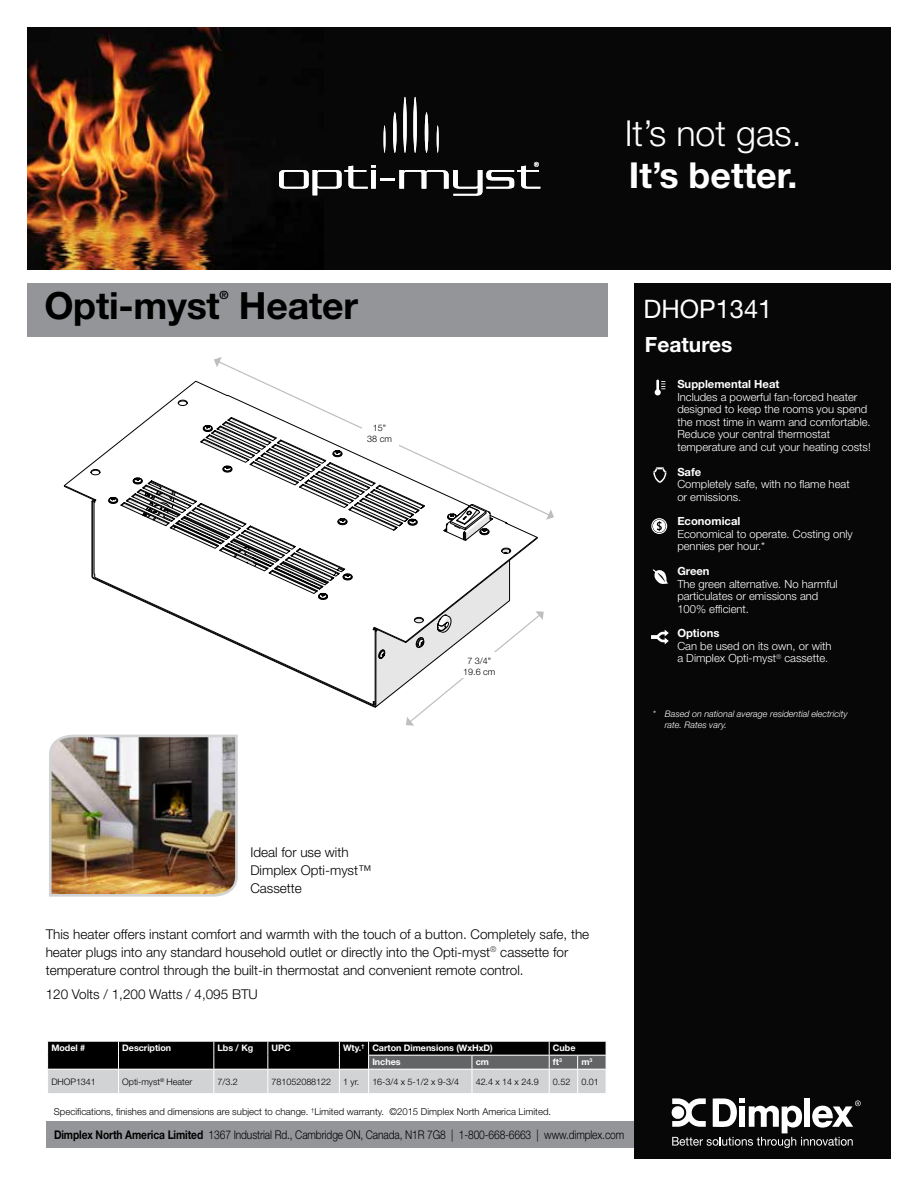
<style>
.page{position:relative;width:918px;height:1188px;background:#fff}
.page>*{position:absolute;margin:0;border:0;box-sizing:border-box;transform-origin:0 0}
.t1{font:700 37.5px "Helvetica Neue LT Std";letter-spacing:-.005em;color:#000}
.t2{font:300 35.85px "Helvetica Neue LT Std";color:#fff}
.t3{font:700 35.85px "Helvetica Neue LT Std";color:#fff}
.t4{font:25.5px "Helvetica Neue LT Std";color:#fff}
.t5{font:700 21px "Helvetica Neue LT Std";color:#fff}
.t6{font:300 13.5px/18px "Helvetica Neue LT Std";color:#000}
.t7{font:300 12px "Helvetica Neue LT Std";letter-spacing:-.01em;color:#000;scale:.85 1}
.t8{font:700 11.4px "Helvetica Neue LT Std";color:#000}
.t9{font:300 11.25px/12.5px "Helvetica Neue LT Std";color:#fff}
.t10{font:700 11.25px "Helvetica Neue LT Std";color:#fff}
.t11{font:300 9.6px "Helvetica Neue LT Std";color:#000}
.t12{font:300 9px/10.5px "Helvetica Neue LT Std";letter-spacing:-.005em;color:#000;text-align:center}
.t13{font:700 9px "Helvetica Neue LT Std";letter-spacing:-.005em;color:#fff}
.t14{font:italic 300 9px/10.5px "Helvetica Neue LT Std";color:#fff}
.s1{font-weight:700}
</style>
<div class="page">
<div style="left:324px;top:27px;width:567px;height:243px;background:#060706"></div>
<img style="left:27px;top:27px;width:297px;height:243px">
<div style="left:46px;top:1121px;width:593px;height:27px;background:#939598"></div>
<div style="left:634px;top:284px;width:257px;height:875px;background:#060706"></div>
<svg style="left:671px;top:1098px;width:190px;height:50px"></svg>
<div style="left:27px;top:284px;width:581px;height:54px;background:#939598"></div>
<svg style="left:279px;top:165px;width:97px;height:30px"></svg>
<hr style="left:380px;top:178px;width:15px;height:3px;background:#fff">
<svg style="left:393px;top:112px;width:4px;height:41px"></svg>
<svg style="left:403px;top:97px;width:4px;height:56px"></svg>
<svg style="left:413px;top:97px;width:4px;height:56px"></svg>
<hr style="left:425px;top:112px;width:3px;height:41px;background:#fff;border-radius:50%">
<hr style="left:384px;top:125px;width:2px;height:28px;background:#fff;border-radius:50%">
<hr style="left:437px;top:125px;width:2px;height:28px;background:#fff;border-radius:50%">
<svg style="left:399px;top:162px;width:141px;height:34px"></svg>
<svg style="left:655px;top:380px;width:11px;height:15px"></svg>
<svg style="left:652px;top:569px;width:16px;height:16px"></svg>
<svg style="left:651px;top:518px;width:16px;height:16px"></svg>
<svg style="left:653px;top:467px;width:13px;height:16px"></svg>
<svg style="left:651px;top:630px;width:18px;height:14px"></svg>
<svg style="left:64px;top:380px;width:153px;height:119px"></svg>
<svg style="left:91px;top:499px;width:42px;height:98px"></svg>
<svg style="left:108px;top:490px;width:10px;height:14px"></svg>
<svg style="left:203px;top:422px;width:10px;height:10px"></svg>
<svg style="left:47px;top:1041px;width:559px;height:52px;background:#757676"></svg>
<svg style="left:217px;top:363px;width:145px;height:81px"></svg>
<svg style="left:214px;top:357px;width:8px;height:10px"></svg>
<svg style="left:133px;top:444px;width:421px;height:282px"></svg>
<div style="left:362px;top:427px;width:37px;height:20px;background:#fff"></div>
<img style="left:49px;top:734px;width:189px;height:163px">
<h1 class="t1" style="left:44px;top:283px;width:177px">Opti-myst</h1>
<p class="t8" style="left:220px;top:288px;width:11px">®</p>
<h1 class="t1" style="left:239px;top:283px;width:121px">Heater</h1>
<p class="t12" style="left:367px;top:423px;width:26px">15"<br>38 cm</p>
<p class="t12" style="left:463px;top:656px;width:34px">7 3/4"<br>19.6 cm</p>
<h2 class="t2" style="left:625px;top:112px;width:179px">It’s not gas.</h2>
<h2 class="t3" style="left:629px;top:153px;width:170px">It’s better.</h2>
<h3 class="t4" style="left:643px;top:294px;width:130px">DHOP1341</h3>
<h3 class="t5" style="left:645px;top:332px;width:89px">Features</h3>
<p class="t10" style="left:677px;top:377px;width:104px">Supplemental Heat</p>
<p class="t9" style="left:677px;top:390px;width:195px">Includes a powerful fan-forced heater designed to keep the rooms you spend the most time in warm and comfortable.<br>Reduce your central thermostat temperature and cut your heating costs!</p>
<p class="t10" style="left:677px;top:465px;width:25px">Safe</p>
<p class="t9" style="left:677px;top:478px;width:174px">Completely safe, with no flame heat or emissions.</p>
<p class="t10" style="left:677px;top:514px;width:65px">Economical</p>
<p class="t9" style="left:677px;top:527px;width:177px">Economical to operate. Costing only pennies per hour.*</p>
<p class="t10" style="left:677px;top:564px;width:34px">Green</p>
<p class="t9" style="left:677px;top:577px;width:162px">The green alternative. No harmful particulates or emissions and<br>100% efficient.</p>
<p class="t10" style="left:677px;top:627px;width:44px">Options</p>
<p class="t9" style="left:677px;top:639px;width:156px">Can be used on its own, or with a Dimplex Opti-myst<sup>®</sup> cassette.</p>
<p class="t14" style="left:665px;top:709px;width:184px;text-indent:-12px">* Based on national average residential electricity rate. Rates vary.</p>
<p class="t6" style="left:250px;top:843px;width:123px">Ideal for use with<br>Dimplex Opti-myst™<br>Cassette</p>
<p class="t6" style="left:46px;top:925px;width:545px">This heater offers instant comfort and warmth with the touch of a button. Completely safe, the heater plugs into any standard household outlet or directly into the Opti-myst<sup>®</sup> cassette for temperature control through the built-in thermostat and convenient remote control.</p>
<p class="t6" style="left:46px;top:985px;width:214px">120 Volts / 1,200 Watts / 4,095 BTU</p>
<p class="t13" style="left:51px;top:1043px;width:35px">Model #</p>
<p class="t13" style="left:122px;top:1043px;width:51px">Description</p>
<p class="t13" style="left:218px;top:1043px;width:37px">Lbs / Kg</p>
<p class="t13" style="left:272px;top:1043px;width:21px">UPC</p>
<p class="t13" style="left:343px;top:1043px;width:151px">Wty.<sup>†</sup> Carton Dimensions (WxHxD)</p>
<p class="t13" style="left:553px;top:1043px;width:24px">Cube</p>
<p class="t13" style="left:372px;top:1057px;width:30px">Inches</p>
<p class="t13" style="left:476px;top:1057px;width:15px">cm</p>
<p class="t13" style="left:553px;top:1057px;width:10px">ft<sup>3</sup></p>
<p class="t13" style="left:581px;top:1057px;width:13px">m<sup>3</sup></p>
<p class="t12" style="left:51px;top:1076px;width:46px">DHOP1341</p>
<p class="t12" style="left:122px;top:1076px;width:71px">Opti-myst<sup>®</sup> Heater</p>
<p class="t12" style="left:218px;top:1076px;width:22px">7/3.2</p>
<p class="t12" style="left:272px;top:1076px;width:61px">781052088122</p>
<p class="t12" style="left:343px;top:1076px;width:18px">1 yr.</p>
<p class="t12" style="left:372px;top:1076px;width:88px">16-3/4 x 5-1/2 x 9-3/4</p>
<p class="t12" style="left:476px;top:1076px;width:65px">42.4 x 14 x 24.9</p>
<p class="t12" style="left:553px;top:1076px;width:47px">0.52 0.01</p>
<p class="t11" style="left:54px;top:1105px;width:499px">Specifications, finishes and dimensions are subject to change. <sup>†</sup>Limited warranty. ©2015 Dimplex North America Limited.</p>
<p class="t7" style="left:54px;top:1127px;width:672px"><span class="s1">Dimplex North America Limited</span> 1367 Industrial Rd., Cambridge ON, Canada, N1R 7G8 | 1-800-668-6663 | www.dimplex.com</p>
</div>
